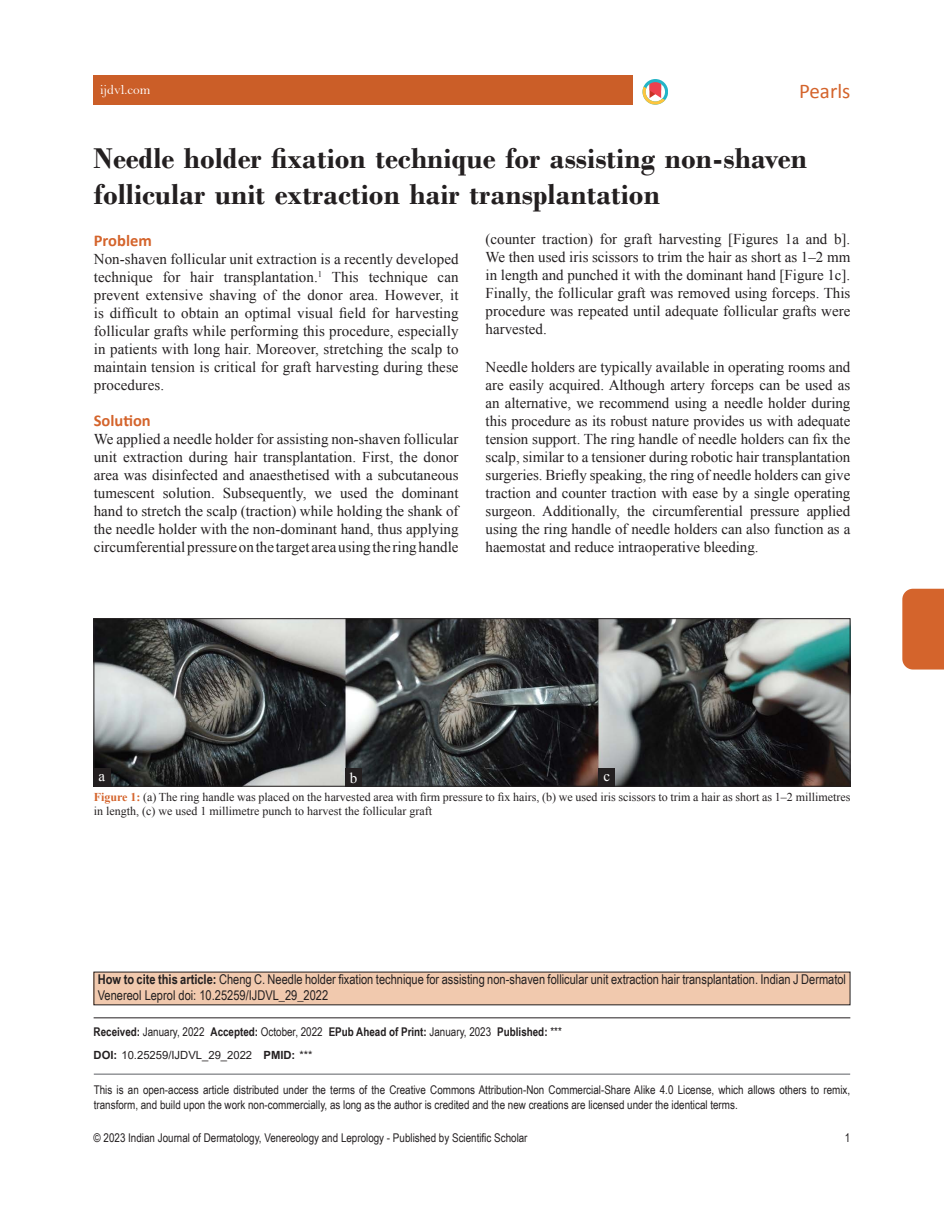
<style>
.page{position:relative;width:944px;height:1214px;background:#fff}
.page>*{position:absolute;margin:0;border:0;box-sizing:border-box;transform-origin:0 0}
.t1{font:700 30px/36px "Bodoni";color:#231f20}
.t2{font:21px "Calibri";color:#d4642c}
.t3{font:700 16.5px "Calibri";color:#d4642c}
.t4{font:15px/18px "Times New Roman";color:#231f20;text-align:justify}
.t5{font:15px "Times New Roman";color:#fff}
.t6{font:13.5px/16.5px "Arial Narrow";color:#231f20}
.t7{font:13.5px "Bell";color:#fff}
.t8{font:12px/15px "Arial Narrow";color:#231f20}
.t9{font:12px/14.4px "Times New Roman";color:#231f20}
.t10{font:700 12px "Arial Narrow";color:#231f20}
.t11{font:11.25px "Arial";color:#231f20}
.s1{font-weight:700;color:#d4642c}
.s2{font-weight:700}
.s3{font-weight:400}
</style>
<div class="page">
<div style="left:94px;top:972px;width:756px;height:32px;background:#f1c9ae"></div>
<hr style="left:94px;top:1017px;width:756px;height:1px;background:#231f20">
<img style="left:96px;top:620px;width:752px;height:164px">
<div style="left:94px;top:618px;width:756px;height:168px;border:1px solid #231f20"></div>
<div style="left:345px;top:768px;width:17px;height:18px;background:#231f20"></div>
<div style="left:94px;top:768px;width:16px;height:18px;background:#231f20"></div>
<div style="left:598px;top:768px;width:17px;height:18px;background:#231f20"></div>
<div style="left:902px;top:588px;width:42px;height:81px;background:#d4642c"></div>
<div style="left:94px;top:75px;width:539px;height:30px;background:#cb5e28"></div>
<svg style="left:642px;top:79px;width:26px;height:26px"></svg>
<hr style="left:94px;top:1073px;width:756px;height:2px;background:#939598">
<p class="t7" style="left:100px;top:82px;width:52px">ijdvl.com</p>
<h2 class="t2" style="left:799px;top:78px;width:53px">Pearls</h2>
<h1 class="t1" style="left:94px;top:140px;width:714px">Needle holder fixation technique for assisting non-shaven follicular unit extraction hair transplantation</h1>
<p class="t3" style="left:94px;top:229px;width:59px">Problem</p>
<p class="t4" style="left:94px;top:250px;width:366px">Non-shaven follicular unit extraction is a recently developed technique for hair transplantation.<sup>1</sup> This technique can prevent extensive shaving of the donor area. However, it is difficult to obtain an optimal visual field for harvesting follicular grafts while performing this procedure, especially in patients with long hair. Moreover, stretching the scalp to maintain tension is critical for graft harvesting during these procedures.</p>
<p class="t3" style="left:94px;top:408px;width:58px">Solution</p>
<p class="t4" style="left:94px;top:429px;width:366px">We applied a needle holder for assisting non-shaven follicular unit extraction during hair transplantation. First, the donor area was disinfected and anaesthetised with a subcutaneous tumescent solution. Subsequently, we used the dominant hand to stretch the scalp (traction) while holding the shank of the needle holder with the non-dominant hand, thus applying circumferential pressure on the target area using the ring handle</p>
<p class="t4" style="left:485px;top:230px;width:366px">(counter traction) for graft harvesting [Figures 1a and b].<br>We then used iris scissors to trim the hair as short as 1–2 mm in length and punched it with the dominant hand [Figure 1c].<br>Finally, the follicular graft was removed using forceps. This procedure was repeated until adequate follicular grafts were harvested.</p>
<p class="t4" style="left:485px;top:357px;width:366px">Needle holders are typically available in operating rooms and are easily acquired. Although artery forceps can be used as an alternative, we recommend using a needle holder during this procedure as its robust nature provides us with adequate tension support. The ring handle of needle holders can fix the scalp, similar to a tensioner during robotic hair transplantation surgeries. Briefly speaking, the ring of needle holders can give traction and counter traction with ease by a single operating surgeon. Additionally, the circumferential pressure applied using the ring handle of needle holders can also function as a haemostat and reduce intraoperative bleeding.</p>
<p class="t5" style="left:99px;top:766px;width:8px">a</p>
<p class="t5" style="left:350px;top:768px;width:9px">b</p>
<p class="t5" style="left:603px;top:766px;width:8px">c</p>
<p class="t9" style="left:94px;top:789px;width:758px"><span class="s1">Figure 1:</span> (a) The ring handle was placed on the harvested area with firm pressure to fix hairs, (b) we used iris scissors to trim a hair as short as 1–2 millimetres in length, (c) we used 1 millimetre punch to harvest the follicular graft</p>
<p class="t6" style="left:98px;top:970px;width:749px"><span class="s2">How to cite this article:</span> Cheng C. Needle holder fixation technique for assisting non-shaven follicular unit extraction hair transplantation. Indian J Dermatol<br>Venereol Leprol doi: 10.25259/IJDVL_29_2022</p>
<p class="t10" style="left:94px;top:1023px;width:469px">Received: <span class="s3">January, 2022</span> Accepted: <span class="s3">October, 2022</span> EPub Ahead of Print: <span class="s3">January, 2023</span> Published: <span class="s3">***</span></p>
<p class="t11" style="left:94px;top:1047px;width:220px"><span class="s2">DOI:</span> 10.25259/IJDVL_29_2022 <span class="s2">PMID:</span> ***</p>
<p class="t8" style="left:94px;top:1082px;width:757px">This is an open-access article distributed under the terms of the Creative Commons Attribution-Non Commercial-Share Alike 4.0 License, which allows others to remix, transform, and build upon the work non-commercially, as long as the author is credited and the new creations are licensed under the identical terms.</p>
<p class="t8" style="left:94px;top:1129px;width:435px">© 2023 Indian Journal of Dermatology, Venereology and Leprology - Published by Scientific Scholar</p>
<p class="t8" style="left:844px;top:1129px;width:7px">1</p>
</div>
